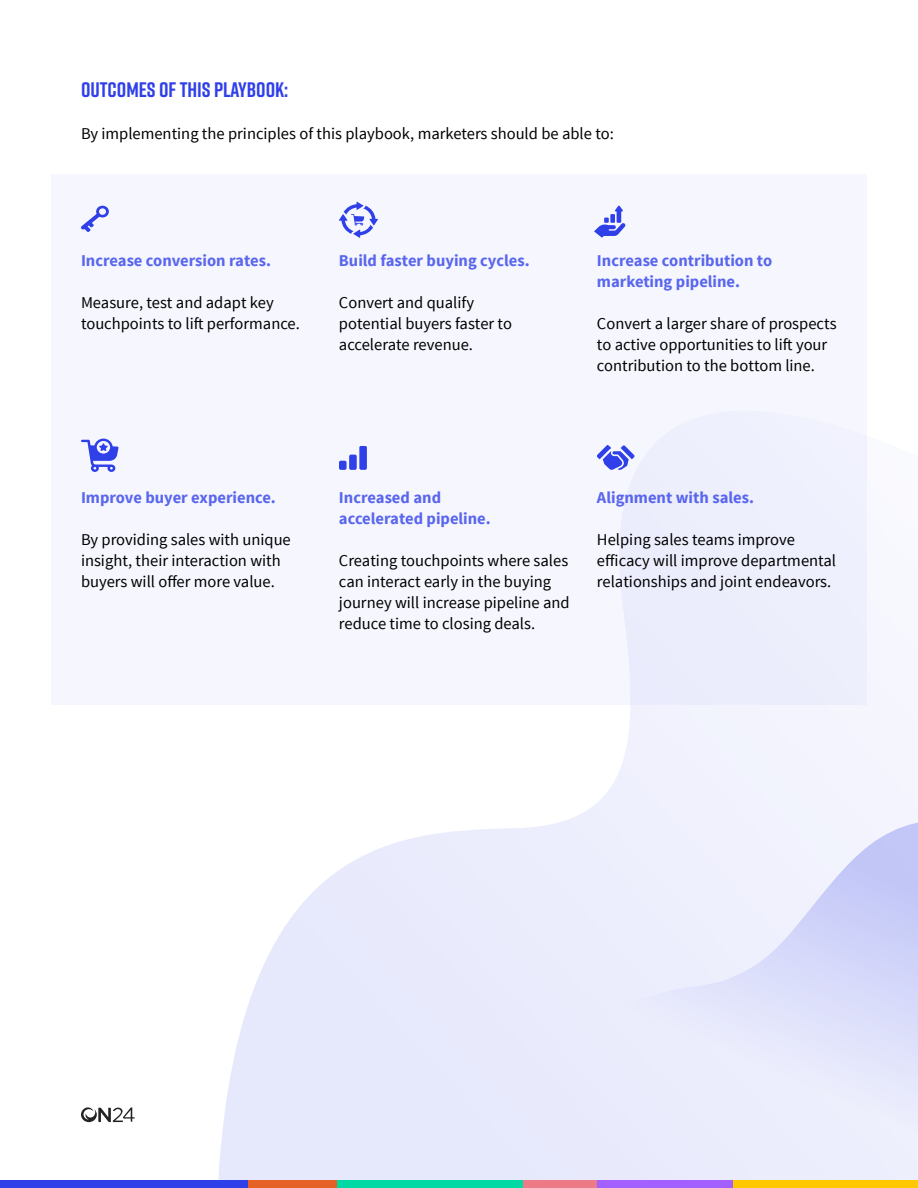
<style>
.page{position:relative;width:918px;height:1188px;background:#fff}
.page>*{position:absolute;margin:0;border:0;box-sizing:border-box;transform-origin:0 0}
.t1{font:700 21px "Rift";color:#3040e8}
.t2{font:16.5px/21px "Source Sans Pro";color:#000}
.t3{font:700 16.5px/21px "Source Sans Pro";color:#5966ed}
</style>
<div class="page">
<svg style="left:218px;top:704px;width:700px;height:476px"></svg>
<svg style="left:525px;top:805px;width:393px;height:375px;fill:#ebedfc"></svg>
<div style="left:51px;top:174px;width:816px;height:530px;background:#f6f7fe"></div>
<svg style="left:597px;top:445px;width:37px;height:25px"></svg>
<svg style="left:339px;top:202px;width:39px;height:36px"></svg>
<div style="left:359px;top:446px;width:8px;height:24px;background:#3040e8;border-radius:2px"></div>
<div style="left:339px;top:461px;width:8px;height:9px;background:#3040e8;border-radius:2px"></div>
<svg style="left:349px;top:455px;width:8px;height:15px"></svg>
<svg style="left:81px;top:206px;width:28px;height:26px"></svg>
<svg style="left:594px;top:206px;width:32px;height:32px"></svg>
<svg style="left:81px;top:439px;width:38px;height:33px"></svg>
<div style="left:0;top:1180px;width:248px;height:8px;background:#3040e8"></div>
<div style="left:248px;top:1180px;width:90px;height:8px;background:#e66125"></div>
<div style="left:338px;top:1180px;width:185px;height:8px;background:#00d9a3"></div>
<div style="left:523px;top:1180px;width:74px;height:8px;background:#ec7b87"></div>
<div style="left:597px;top:1180px;width:137px;height:8px;background:#a45fff"></div>
<div style="left:734px;top:1180px;width:184px;height:8px;background:#ffc801"></div>
<svg style="left:81px;top:1107px;width:54px;height:15px"></svg>
<p class="t1" style="left:81px;top:75px;width:209px">OUTCOMES OF THIS PLAYBOOK:</p>
<p class="t2" style="left:81px;top:124px;width:534px">By implementing the principles of this playbook, marketers should be able to:</p>
<p class="t3" style="left:81px;top:250px;width:192px">Increase conversion rates.</p>
<p class="t2" style="left:81px;top:292px;width:220px">Measure, test and adapt key touchpoints to lift performance.</p>
<p class="t3" style="left:339px;top:250px;width:192px">Build faster buying cycles.</p>
<p class="t2" style="left:339px;top:292px;width:174px">Convert and qualify potential buyers faster to accelerate revenue.</p>
<p class="t3" style="left:597px;top:250px;width:177px">Increase contribution to marketing pipeline.</p>
<p class="t2" style="left:597px;top:313px;width:241px">Convert a larger share of prospects to active opportunities to lift your contribution to the bottom line.</p>
<p class="t3" style="left:81px;top:487px;width:196px">Improve buyer experience.</p>
<p class="t2" style="left:81px;top:529px;width:211px">By providing sales with unique insight, their interaction with buyers will offer more value.</p>
<p class="t3" style="left:339px;top:487px;width:153px">Increased and accelerated pipeline.</p>
<p class="t2" style="left:339px;top:550px;width:232px">Creating touchpoints where sales can interact early in the buying journey will increase pipeline and reduce time to closing deals.</p>
<p class="t3" style="left:597px;top:488px;width:159px">Alignment with sales.</p>
<p class="t2" style="left:597px;top:529px;width:241px">Helping sales teams improve efficacy will improve departmental relationships and joint endeavors.</p>
</div>
